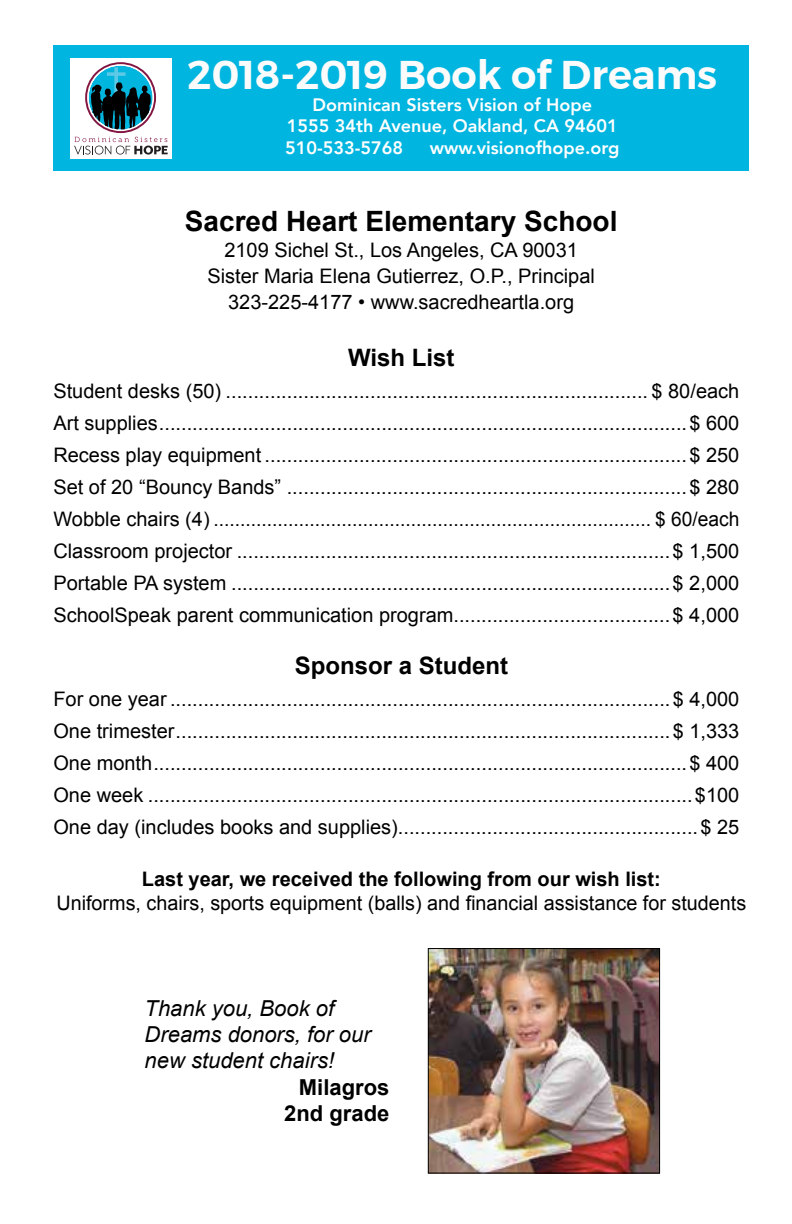
<style>
.page{position:relative;width:792px;height:1224px;background:#fff}
.page>*{position:absolute;margin:0;border:0;box-sizing:border-box;transform-origin:0 0}
.t1{font:600 40px "Montserrat";color:#fbfbfb}
.t2{font:700 28px "Arial";color:#000}
.t3{font:700 24px "Arial";color:#000}
.t4{font:italic 22px/26.4px "Arial";color:#000}
.t5{font:700 22px/26.4px "Arial";color:#000;text-align:right}
.t6{font:20px/32px "Arial";color:#000;text-align:justify}
.t7{font:700 20px "Arial";color:#000}
.t8{font:800 18px/21.6px "Avenir";color:#fff}
</style>
<div class="page">
<div style="left:53px;top:45px;width:696px;height:126px;background:#00b5df"></div>
<div style="left:70px;top:58px;width:101px;height:101px;background:#fff"></div>
<svg style="left:74px;top:62px;width:94px;height:93px"></svg>
<img style="left:430px;top:950px;width:228px;height:222px">
<div style="left:428px;top:948px;width:232px;height:226px;border:1px solid #000"></div>
<h1 class="t1" style="left:187px;top:43px;width:531px">2018-2019 Book of Dreams</h1>
<p class="t8" style="left:285px;top:94px;width:334px;text-indent:27px">Dominican Sisters Vision of Hope<br>1555 34th Avenue, Oakland, CA 94601<br>510-533-5768</p>
<p class="t8" style="left:430px;top:137px;width:191px">www.visionofhope.org</p>
<h2 class="t2" style="left:185px;top:203px;width:434px">Sacred Heart Elementary School</h2>
<p class="t6" style="left:207px;top:237px;width:389px;line-height:26px;text-align:center">2109 Sichel St., Los Angeles, CA 90031<br>Sister Maria Elena Gutierrez, O.P., Principal<br>323-225-4177 • www.sacredheartla.org</p>
<p class="t3" style="left:348px;top:342px;width:108px">Wish List</p>
<p class="t6" style="left:53px;top:376px;width:688px">Student desks (50) ............................................................................ $ 80/each Art supplies...............................................................................................$ 600<br>Recess play equipment ............................................................................$ 250<br>Set of 20 “Bouncy Bands” ........................................................................$ 280<br>Wobble chairs (4) .................................................................................. $ 60/each Classroom projector ..............................................................................$ 1,500<br>Portable PA system ...............................................................................$ 2,000<br>SchoolSpeak parent communication program.......................................$ 4,000</p>
<p class="t3" style="left:295px;top:650px;width:215px">Sponsor a Student</p>
<p class="t6" style="left:53px;top:684px;width:688px">For one year ..........................................................................................$ 4,000<br>One trimester.........................................................................................$ 1,333<br>One month................................................................................................$ 400<br>One week ..................................................................................................$100<br>One day (includes books and supplies)......................................................$ 25</p>
<p class="t7" style="left:142px;top:866px;width:521px">Last year, we received the following from our wish list:</p>
<p class="t6" style="left:56px;top:888px;width:691px">Uniforms, chairs, sports equipment (balls) and financial assistance for students</p>
<p class="t4" style="left:145px;top:995px;width:228px">Thank you, Book of<br>Dreams donors, for our new student chairs!</p>
<p class="t5" style="left:284px;top:1075px;width:107px">Milagros<br>2nd grade</p>
</div>
